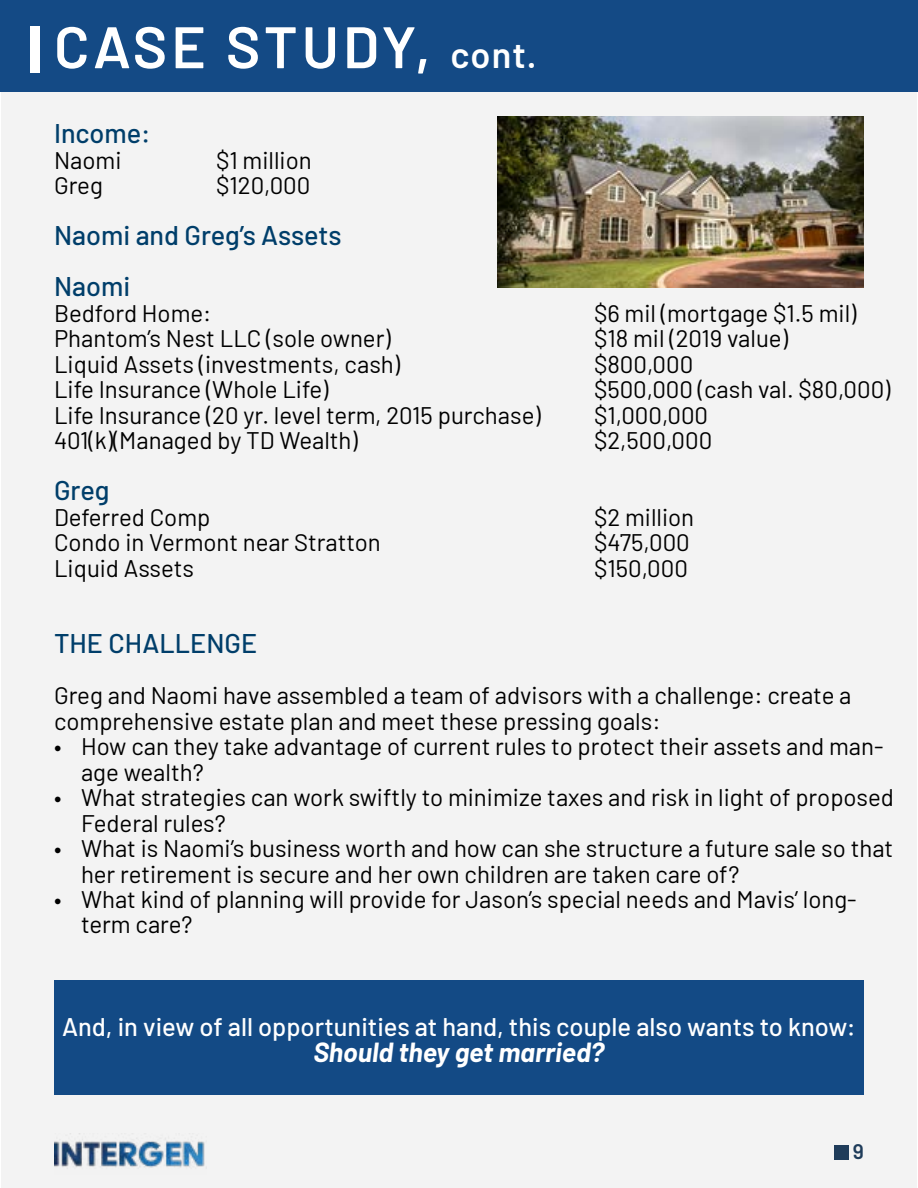
<style>
.page{position:relative;width:918px;height:1188px;background:#fff}
.page>*{position:absolute;margin:0;border:0;box-sizing:border-box;transform-origin:0 0}
.t1{font:600 58.5px "Barlow";letter-spacing:.06em;color:#fff}
.t2{font:500 27px/51px "Barlow";color:#003e6a}
.t3{font:italic 700 27px "Barlow";color:#fff}
.t4{font:500 25.5px "Barlow";color:#fff}
.t5{font:24px/25.5px "Barlow";color:#000}
.t6{font:600 21px "Barlow";color:#1f3c5a}
.s1{font-size:36px}
</style>
<div class="page">
<div style="left:1px;top:92px;width:916px;height:1096px;background:#f3f3f3"></div>
<div style="left:0;top:0;width:918px;height:92px;background:#144a85"></div>
<img style="left:54px;top:1133px;width:151px;height:35px">
<div style="left:835px;top:1145px;width:14px;height:14px;background:#1f3c5a"></div>
<div style="left:30px;top:26px;width:10px;height:46px;background:#fff"></div>
<img style="left:498px;top:116px;width:366px;height:171px">
<div style="left:54px;top:981px;width:810px;height:114px;background:#134a85"></div>
<h1 class="t1" style="left:54px;top:4px;width:484px">CASE STUDY, <span class="s1">cont.</span></h1>
<p class="t2" style="left:54px;top:106px;width:98px">Income:</p>
<p class="t5" style="left:54px;top:145px;width:69px">Naomi</p>
<p class="t5" style="left:216px;top:145px;width:97px">$1 million</p>
<p class="t5" style="left:54px;top:171px;width:50px">Greg</p>
<p class="t5" style="left:216px;top:171px;width:96px">$120,000</p>
<p class="t2" style="left:54px;top:208px;width:289px">Naomi and Greg’s Assets<br>Naomi</p>
<p class="t5" style="left:54px;top:298px;width:159px">Bedford Home:</p>
<p class="t5" style="left:594px;top:298px;width:264px">$6 mil (mortgage $1.5 mil)</p>
<p class="t5" style="left:54px;top:324px;width:338px">Phantom’s Nest LLC (sole owner)</p>
<p class="t5" style="left:594px;top:324px;width:195px">$18 mil (2019 value)</p>
<p class="t5" style="left:54px;top:349px;width:348px">Liquid Assets (investments, cash)</p>
<p class="t5" style="left:594px;top:349px;width:101px">$800,000</p>
<p class="t5" style="left:54px;top:375px;width:276px">Life Insurance (Whole Life)</p>
<p class="t5" style="left:594px;top:375px;width:298px">$500,000 (cash val. $80,000)</p>
<p class="t5" style="left:54px;top:400px;width:488px">Life Insurance (20 yr. level term, 2015 purchase)</p>
<p class="t5" style="left:594px;top:400px;width:116px">$1,000,000</p>
<p class="t5" style="left:54px;top:426px;width:305px">401(k)(Managed by TD Wealth)</p>
<p class="t5" style="left:594px;top:426px;width:120px">$2,500,000</p>
<p class="t2" style="left:54px;top:463px;width:57px">Greg</p>
<p class="t5" style="left:54px;top:502px;width:158px">Deferred Comp</p>
<p class="t5" style="left:594px;top:502px;width:102px">$2 million</p>
<p class="t5" style="left:54px;top:528px;width:328px">Condo in Vermont near Stratton</p>
<p class="t5" style="left:594px;top:528px;width:97px">$475,000</p>
<p class="t5" style="left:54px;top:553px;width:142px">Liquid Assets</p>
<p class="t5" style="left:594px;top:553px;width:95px">$150,000</p>
<p class="t2" style="left:54px;top:616px;width:205px">THE CHALLENGE</p>
<p class="t5" style="left:54px;top:681px;width:799px">Greg and Naomi have assembled a team of advisors with a challenge: create a comprehensive estate plan and meet these pressing goals:</p>
<p class="t5" style="left:81px;top:732px;width:804px;text-indent:-27px">• How can they take advantage of current rules to protect their assets and man&shy;age wealth?</p>
<p class="t5" style="left:81px;top:783px;width:814px;text-indent:-27px">• What strategies can work swiftly to minimize taxes and risk in light of proposed<br>Federal rules?</p>
<p class="t5" style="left:81px;top:834px;width:814px;text-indent:-27px">• What is Naomi’s business worth and how can she structure a future sale so that her retirement is secure and her own children are taken care of?</p>
<p class="t5" style="left:81px;top:885px;width:777px;text-indent:-27px">• What kind of planning will provide for Jason’s special needs and Mavis’ long&shy;term care?</p>
<p class="t4" style="left:62px;top:1008px;width:795px">And, in view of all opportunities at hand, this couple also wants to know:</p>
<p class="t3" style="left:313px;top:1032px;width:293px">Should they get married?</p>
<p class="t6" style="left:853px;top:1136px;width:13px">9</p>
</div>
